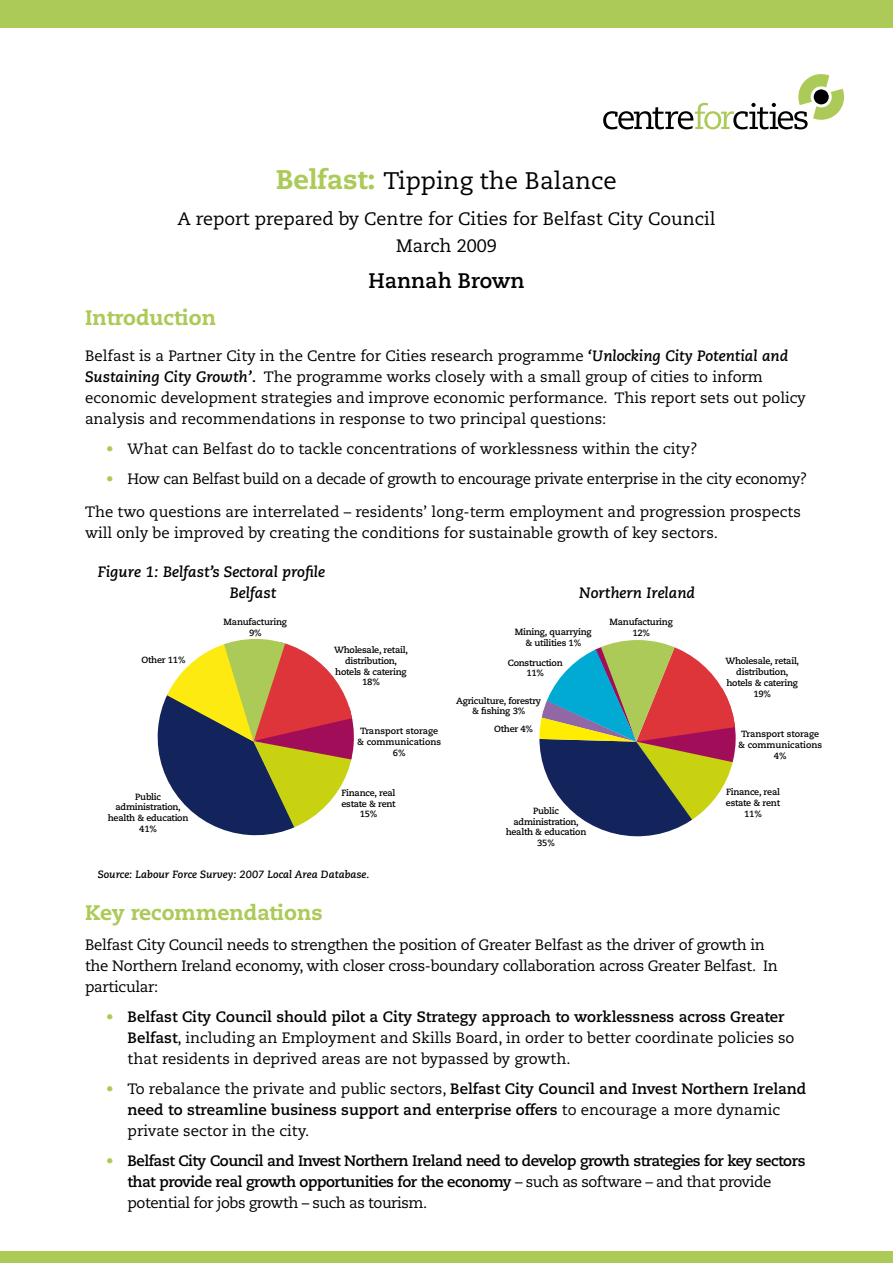
<style>
.page{position:relative;width:893px;height:1263px;background:#fff}
.page>*{position:absolute;margin:0;border:0;box-sizing:border-box;transform-origin:0 0}
.t1{font:24px "Caecilia LT Std";color:#000}
.t2{font:800 21px "Caecilia LT Std";color:#acca57}
.t3{font:700 21px "Caecilia LT Std";color:#000}
.t4{font:18px/27px "Caecilia LT Std";color:#000;text-align:center}
.t5{font:15px/21px "Caecilia LT Std";color:#000}
.t6{font:700 15px/21px "Caecilia LT Std";letter-spacing:-.03em;color:#000}
.t7{font:15px/21px "Caecilia LT Std";letter-spacing:-.02em;color:#000}
.t8{font:700 15px/21px "Caecilia LT Std";color:#000}
.t9{font:italic 700 15px/21px "Caecilia LT Std";color:#000}
.t10{font:italic 700 10.5px "Caecilia LT Std";color:#000}
.t11{font:700 9px/10.8px "Caecilia LT Std";letter-spacing:-.025em;color:#000;text-align:center}
.t12{font:700 9px/10.8px "Caecilia LT Std";color:#000;text-align:center}
.s1{font-weight:800;font-size:27px;color:#acca57}
.s2{font-weight:700;font-style:italic}
.s3{color:#acca57}
.s4{font-weight:700}
.s5{font-weight:400;color:#acca57}
.s6{font-weight:400}
</style>
<div class="page">
<div style="left:0;top:1251px;width:893px;height:12px;background:#acca57"></div>
<div style="left:0;top:0;width:893px;height:27px;background:#acca57"></div>
<svg style="left:157px;top:639px;width:579px;height:198px"></svg>
<svg style="left:603px;top:74px;width:242px;height:55px"></svg>
<h1 class="t1" style="left:276px;top:166px;width:342px"><span class="s1">Belfast:</span> Tipping the Balance</h1>
<p class="t4" style="left:177px;top:205px;width:539px">A report prepared by Centre for Cities for Belfast City Council<br>March 2009</p>
<h2 class="t3" style="left:368px;top:268px;width:158px">Hannah Brown</h2>
<h2 class="t2" style="left:85px;top:305px;width:133px">Introduction</h2>
<p class="t5" style="left:85px;top:346px;width:722px">Belfast is a Partner City in the Centre for Cities research programme <span class="s2">‘Unlocking City Potential and Sustaining City Growth’.</span> The programme works closely with a small group of cities to inform economic development strategies and improve economic performance. This report sets out policy analysis and recommendations in response to two principal questions:</p>
<p class="t5" style="left:106px;top:439px;width:593px"><span class="s3">•</span> What can Belfast do to tackle concentrations of worklessness within the city?</p>
<p class="t5" style="left:85px;top:463px;width:724px;line-height:33px;text-indent:21px"><span class="s3">•</span> How can Belfast build on a decade of growth to encourage private enterprise in the city economy?<br>The two questions are interrelated – residents’ long-term employment and progression prospects</p>
<p class="t5" style="left:85px;top:523px;width:634px">will only be improved by creating the conditions for sustainable growth of key sectors.</p>
<p class="t9" style="left:230px;top:562px;width:97px;text-indent:-132px">Figure 1: Belfast’s Sectoral profile<br>Belfast</p>
<p class="t9" style="left:579px;top:583px;width:118px">Northern Ireland</p>
<p class="t11" style="left:142px;top:655px;width:46px">Other 11%</p>
<p class="t11" style="left:224px;top:617px;width:65px">Manufacturing<br>9%</p>
<p class="t11" style="left:108px;top:791px;width:82px">Public administration, health &amp; education<br>41%</p>
<p class="t11" style="left:334px;top:644px;width:75px">Wholesale, retail, distribution, hotels &amp; catering<br>18%</p>
<p class="t12" style="left:357px;top:726px;width:85px">Transport storage &amp; communications<br>6%</p>
<p class="t11" style="left:341px;top:787px;width:56px">Finance, real estate &amp; rent<br>15%</p>
<p class="t11" style="left:515px;top:626px;width:78px">Mining, quarrying &amp; utilities 1%</p>
<p class="t11" style="left:609px;top:617px;width:65px">Manufacturing<br>12%</p>
<p class="t11" style="left:725px;top:656px;width:75px">Wholesale, retail, distribution, hotels &amp; catering<br>19%</p>
<p class="t12" style="left:738px;top:729px;width:85px">Transport storage &amp; communications<br>4%</p>
<p class="t11" style="left:726px;top:787px;width:56px;text-align:left">Finance, real estate &amp; rent</p>
<p class="t11" style="left:508px;top:657px;width:56px">Construction<br>11%</p>
<p class="t11" style="left:456px;top:695px;width:87px">Agriculture, forestry &amp; fishing 3%</p>
<p class="t11" style="left:494px;top:723px;width:40px">Other 4%</p>
<p class="t11" style="left:533px;top:805px;width:27px">Public</p>
<p class="t11" style="left:744px;top:809px;width:19px">11%</p>
<p class="t11" style="left:506px;top:816px;width:82px">administration, health &amp; education<br>35%</p>
<p class="t10" style="left:98px;top:868px;width:273px">Source: Labour Force Survey: 2007 Local Area Database.</p>
<h2 class="t2" style="left:85px;top:899px;width:239px">Key recommendations</h2>
<p class="t7" style="left:85px;top:934px;width:694px">Belfast City Council needs to strengthen the position of Greater Belfast as the driver of growth in the Northern Ireland economy, with closer cross-boundary collaboration across Greater Belfast. In particular:</p>
<p class="t5" style="left:128px;top:1006px;width:668px;text-indent:-21px"><span class="s3">•</span> <span class="s4">Belfast City Council should pilot a City Strategy approach to worklessness across Greater<br>Belfast</span>, including an Employment and Skills Board, in order to better coordinate policies so that residents in deprived areas are not bypassed by growth.</p>
<p class="t8" style="left:128px;top:1078px;width:680px;text-indent:-21px"><span class="s5">•</span> <span class="s6">To rebalance the private and public sectors,</span> Belfast City Council and Invest Northern Ireland need to streamline business support and enterprise offers <span class="s6">to encourage a more dynamic private sector in the city.</span></p>
<p class="t6" style="left:128px;top:1150px;width:679px;text-indent:-21px"><span class="s5">•</span> Belfast City Council and Invest Northern Ireland need to develop growth strategies for key sectors that provide real growth opportunities for the economy <span class="s6">– such as software – and that provide potential for jobs growth – such as tourism.</span></p>
</div>
